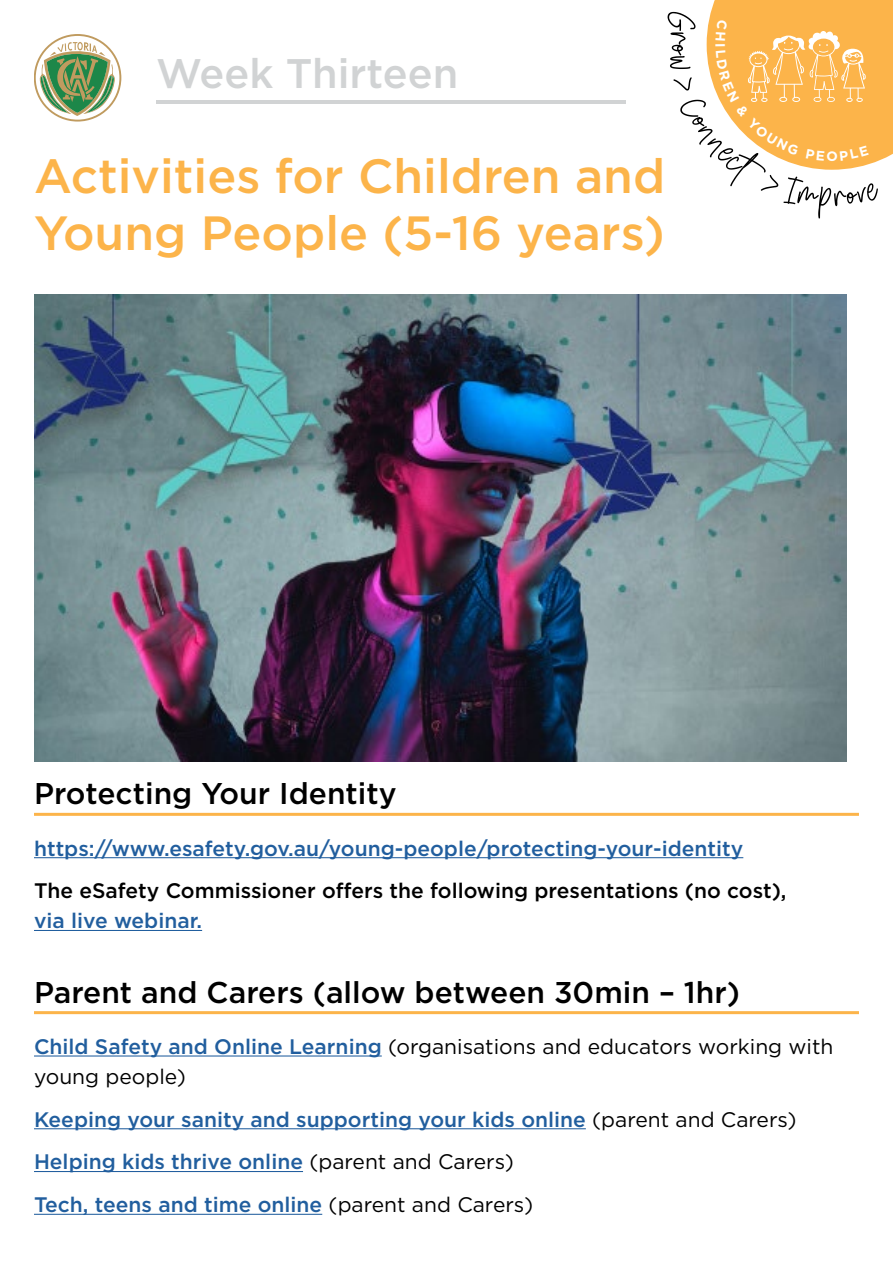
<style>
.page{position:relative;width:893px;height:1263px;background:#fff}
.page>*{position:absolute;margin:0;border:0;box-sizing:border-box;transform-origin:0 0}
.t1{font:500 48px/57.6px "Gotham";color:#fcb44a}
.t2{font:500 41.25px "Gotham";color:#d1d3d4}
.t3{font:500 30px "Gotham";color:#000}
.t4{font:500 21px/42.8px "Gotham";color:#215e9e}
.t5{font:21px/30px "Gotham";color:#000}
.t6{font:500 21px "Gotham";color:#000}
.s1{font-weight:500;color:#215e9e}
.s2{font-weight:400;color:#000}
</style>
<div class="page">
<img style="left:34px;top:294px;width:812px;height:468px">
<hr style="left:156px;top:100px;width:469px;height:3px;background:#d1d3d4">
<svg style="left:34px;top:34px;width:87px;height:87px"></svg>
<hr style="left:34px;top:813px;width:825px;height:3px;background:#fcb44a">
<hr style="left:34px;top:857px;width:709px;height:1px;background:#215e9e">
<hr style="left:34px;top:930px;width:168px;height:1px;background:#215e9e">
<hr style="left:34px;top:1011px;width:825px;height:3px;background:#fcb44a">
<hr style="left:34px;top:1055px;width:348px;height:1px;background:#215e9e">
<hr style="left:34px;top:1128px;width:552px;height:1px;background:#215e9e">
<hr style="left:34px;top:1171px;width:269px;height:1px;background:#215e9e">
<hr style="left:34px;top:1214px;width:288px;height:1px;background:#215e9e">
<svg style="left:667px;top:0;width:226px;height:218px"></svg>
<h2 class="t2" style="left:156px;top:47px;width:304px">Week Thirteen</h2>
<h1 class="t1" style="left:34px;top:146px;width:633px">Activities for Children and<br>Young People (5-16 years)</h1>
<h3 class="t3" style="left:34px;top:774px;width:364px">Protecting Your Identity</h3>
<p class="t4" style="left:34px;top:826px;width:711px">https://www.esafety.gov.au/young-people/protecting-your-identity</p>
<p class="t6" style="left:34px;top:877px;width:754px">The eSafety Commissioner offers the following presentations (no cost),</p>
<p class="t4" style="left:34px;top:899px;width:170px">via live webinar.</p>
<h3 class="t3" style="left:34px;top:972px;width:707px">Parent and Carers (allow between 30min – 1hr)</h3>
<p class="t5" style="left:34px;top:1031px;width:801px"><span class="s1">Child Safety and Online Learning</span> (organisations and educators working with young people)</p>
<p class="t4" style="left:34px;top:1097px;width:764px">Keeping your sanity and supporting your kids online <span class="s2">(parent and Carers)<br></span>Helping kids thrive online <span class="s2">(parent and Carers)<br></span>Tech, teens and time online <span class="s2">(parent and Carers)</span></p>
</div>
